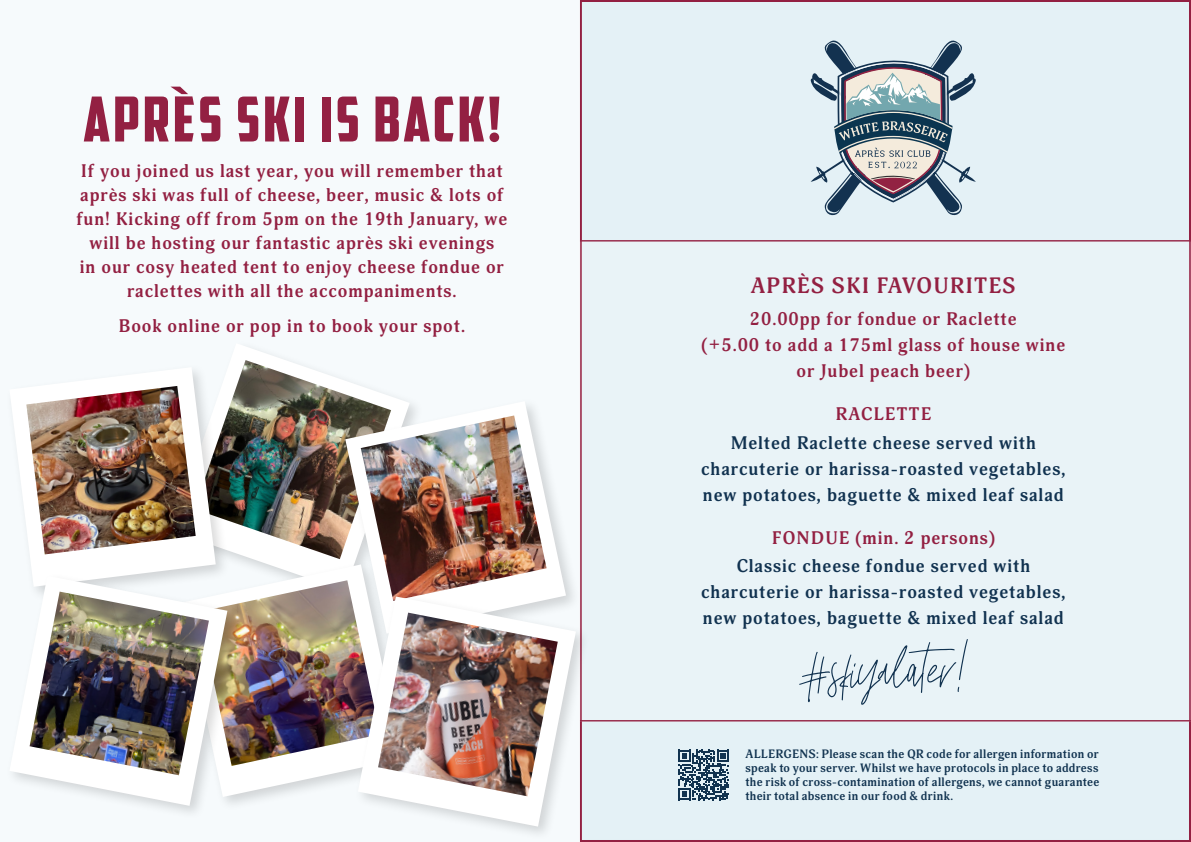
<style>
.page{position:relative;width:1191px;height:842px;background:#e4f1f6}
.page>*{position:absolute;margin:0;border:0;box-sizing:border-box;transform-origin:0 0}
.t1{font:62px "American Captain";letter-spacing:.05em;color:#932042}
.t2{font:700 22px "Adonis";letter-spacing:.05em;color:#932042}
.t3{font:700 18px/24px "Adonis";letter-spacing:.05em;color:#932042;text-align:center}
.t4{font:700 18px/26px "Adonis";letter-spacing:.05em;color:#113250;text-align:center}
.t5{font:700 12px/14px "Adonis";letter-spacing:.03em;color:#113350;text-align:justify}
</style>
<div class="page">
<div style="left:580px;top:240px;width:611px;height:481px;background:#e9f3f7"></div>
<svg style="left:810px;top:40px;width:166px;height:176px"></svg>
<svg style="left:799px;top:639px;width:168px;height:66px"></svg>
<svg style="left:678px;top:750px;width:51px;height:50px"></svg>
<hr style="left:580px;top:240px;width:611px;height:1px;background:#932042">
<hr style="left:580px;top:720px;width:611px;height:1px;background:#932042">
<div style="left:0;top:0;width:580px;height:842px;background:#f6fafc"></div>
<img style="left:230px;top:360px;width:123px;height:199px">
<div style="left:5px;top:363px;width:225px;height:238px;background:#000;opacity:.15"></div>
<svg style="left:9px;top:367px;width:207px;height:205px"></svg>
<img style="left:26px;top:386px;width:170px;height:168px">
<div style="left:178px;top:560px;width:239px;height:252px;background:#000;opacity:.15"></div>
<svg style="left:181px;top:564px;width:173px;height:233px"></svg>
<img style="left:242px;top:580px;width:112px;height:186px">
<div style="left:341px;top:397px;width:239px;height:251px;background:#000;opacity:.15"></div>
<svg style="left:345px;top:401px;width:221px;height:233px"></svg>
<img style="left:361px;top:415px;width:185px;height:177px">
<div style="left:354px;top:592px;width:236px;height:250px;background:#000;opacity:.15"></div>
<svg style="left:358px;top:596px;width:218px;height:231px"></svg>
<img style="left:378px;top:613px;width:180px;height:183px">
<div style="left:6px;top:572px;width:236px;height:249px;background:#000;opacity:.15"></div>
<svg style="left:9px;top:576px;width:218px;height:230px"></svg>
<img style="left:30px;top:592px;width:179px;height:183px">
<h1 class="t1" style="left:83px;top:82px;width:419px">APRÈS SKI IS BACK!</h1>
<p class="t3" style="left:76px;top:159px;width:432px">If you joined us last year, you will remember that après ski was full of cheese, beer, music &amp; lots of fun! Kicking off from 5pm on the 19th January, we will be hosting our fantastic après ski evenings<br>in our cosy heated tent to enjoy cheese fondue or raclettes with all the accompaniments.</p>
<p class="t3" style="left:119px;top:315px;width:348px">Book online or pop in to book your spot.</p>
<p class="t2" style="left:751px;top:273px;width:266px">APRÈS SKI FAVOURITES</p>
<p class="t3" style="left:701px;top:306px;width:365px;line-height:26px">20.00pp for fondue or Raclette<br>(+5.00 to add a 175ml glass of house wine or Jubel peach beer)</p>
<p class="t3" style="left:835px;top:402px;width:97px">RACLETTE</p>
<p class="t4" style="left:701px;top:430px;width:366px">Melted Raclette cheese served with charcuterie or harissa-roasted vegetables, new potatoes, baguette &amp; mixed leaf salad</p>
<p class="t3" style="left:771px;top:526px;width:225px">FONDUE (min. 2 persons)</p>
<p class="t4" style="left:701px;top:554px;width:366px">Classic cheese fondue served with charcuterie or harissa-roasted vegetables, new potatoes, baguette &amp; mixed leaf salad</p>
<p class="t5" style="left:745px;top:748px;width:355px">ALLERGENS: Please scan the QR code for allergen information or speak to your server. Whilst we have protocols in place to address the risk of cross-contamination of allergens, we cannot guarantee their total absence in our food &amp; drink.</p>
</div>
